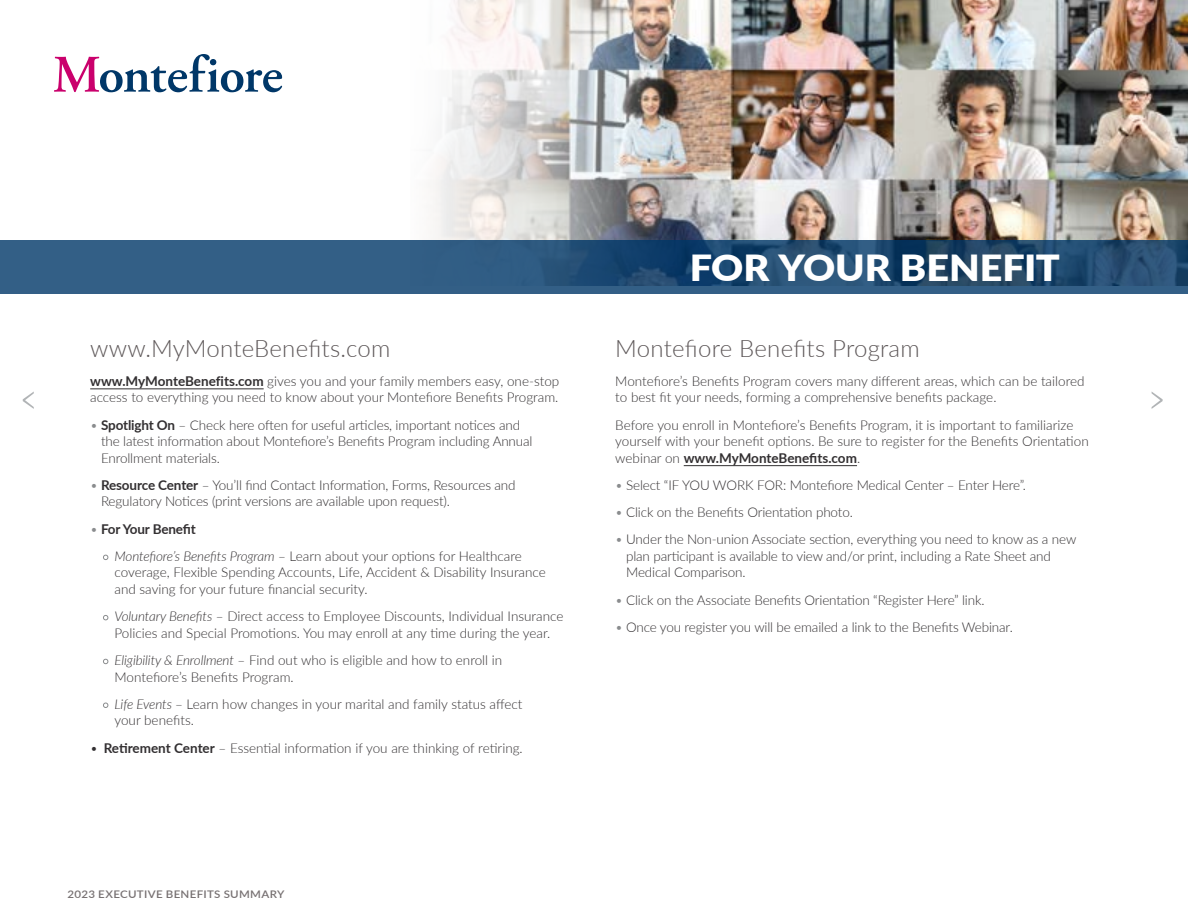
<style>
.page{position:relative;width:1188px;height:918px;background:#fff}
.page>*{position:absolute;margin:0;border:0;box-sizing:border-box;transform-origin:0 0}
.t1{font:900 36px "Lato";letter-spacing:-.005em;color:#fff;scale:1.1 1}
.t2{font:300 24px "Lato";letter-spacing:.01em;color:#5e5859}
.t3{font:300 13.5px/16.5px "Lato";letter-spacing:-.01em;color:#322f31}
.t4{font:700 13.5px "Lato";letter-spacing:-.01em;color:#322f31}
.t5{font:600 10.5px "Lato";letter-spacing:.025em;color:#777172;scale:1.1 1}
.s1{font-weight:700}
.s2{color:#8a8c8e}
.s3{font-weight:300;color:#8a8c8e}
.s4{font-weight:400;font-size:12px;color:#8a8c8e}
.s5{font-style:italic}
</style>
<div class="page">
<svg style="left:23px;top:392px;width:11px;height:17px"></svg>
<svg style="left:1152px;top:392px;width:11px;height:17px"></svg>
<img style="left:453px;top:0;width:735px;height:240px">
<img style="left:74px;top:1px;width:911px;height:239px">
<svg style="left:143px;top:109px;width:18px;height:15px"></svg>
<svg style="left:272px;top:109px;width:9px;height:11px"></svg>
<svg style="left:54px;top:54px;width:228px;height:38px"></svg>
<svg style="left:0;top:240px;width:1188px;height:54px;background:#29547a"></svg>
<hr style="left:90px;top:389px;width:174px;height:1px;background:#322f31">
<hr style="left:684px;top:465px;width:173px;height:1px;background:#322f31">
<h2 class="t2" style="left:90px;top:331px;width:302px">www.MyMonteBenefits.com</h2>
<p class="t3" style="left:90px;top:372px;width:471px"><span class="s1">www.MyMonteBenefits.com</span> gives you and your family members easy, one-stop access to everything you need to know about your Montefiore Benefits Program.</p>
<p class="t3" style="left:101px;top:416px;width:433px;text-indent:-11px"><span class="s2">•</span> <span class="s1">Spotlight On</span> – Check here often for useful articles, important notices and the latest information about Montefiore’s Benefits Program including Annual<br>Enrollment materials.</p>
<p class="t3" style="left:101px;top:476px;width:416px;text-indent:-11px"><span class="s2">•</span> <span class="s1">Resource Center</span> – You’ll find Contact Information, Forms, Resources and<br>Regulatory Notices (print versions are available upon request).</p>
<p class="t4" style="left:90px;top:519px;width:107px"><span class="s3">•</span> For Your Benefit</p>
<p class="t3" style="left:115px;top:547px;width:433px;text-indent:-12px"><span class="s4">•</span> <span class="s5">Montefiore’s Benefits Program</span> – Learn about your options for Healthcare coverage, Flexible Spending Accounts, Life, Accident &amp; Disability Insurance and saving for your future financial security.</p>
<p class="t3" style="left:102px;top:608px;width:463px;text-align:center"><span class="s4">•</span> <span class="s5">Voluntary Benefits</span> – Direct access to Employee Discounts, Individual Insurance<br>Policies and Special Promotions. You may enroll at any time during the year.</p>
<p class="t3" style="left:115px;top:651px;width:389px;text-indent:-12px"><span class="s4">•</span> <span class="s5">Eligibility &amp; Enrollment</span> – Find out who is eligible and how to enroll in<br>Montefiore’s Benefits Program.</p>
<p class="t3" style="left:115px;top:695px;width:410px;text-indent:-12px"><span class="s4">•</span> <span class="s5">Life Events</span> – Learn how changes in your marital and family status affect your benefits.</p>
<p class="t3" style="left:90px;top:739px;width:434px">• <span class="s1">Retirement Center</span> – Essential information if you are thinking of retiring.</p>
<h1 class="t1" style="left:690px;top:241px;width:338px">FOR YOUR BENEFIT</h1>
<h2 class="t2" style="left:615px;top:331px;width:306px">Montefiore Benefits Program</h2>
<p class="t3" style="left:615px;top:372px;width:471px">Montefiore’s Benefits Program covers many different areas, which can be tailored to best fit your needs, forming a comprehensive benefits package.</p>
<p class="t3" style="left:615px;top:416px;width:475px">Before you enroll in Montefiore’s Benefits Program, it is important to familiarize yourself with your benefit options. Be sure to register for the Benefits Orientation webinar on <span class="s1">www.MyMonteBenefits.com</span>.</p>
<p class="t3" style="left:615px;top:476px;width:412px"><span class="s2">•</span> Select “IF YOU WORK FOR: Montefiore Medical Center – Enter Here”.</p>
<p class="t3" style="left:615px;top:504px;width:239px"><span class="s2">•</span> Click on the Benefits Orientation photo.</p>
<p class="t3" style="left:626px;top:531px;width:452px;text-indent:-11px"><span class="s2">•</span> Under the Non-union Associate section, everything you need to know as a new plan participant is available to view and/or print, including a Rate Sheet and<br>Medical Comparison.</p>
<p class="t3" style="left:615px;top:591px;width:371px"><span class="s2">•</span> Click on the Associate Benefits Orientation “Register Here” link.</p>
<p class="t3" style="left:615px;top:618px;width:399px"><span class="s2">•</span> Once you register you will be emailed a link to the Benefits Webinar.</p>
<p class="t5" style="left:68px;top:886px;width:199px">2023 EXECUTIVE BENEFITS SUMMARY</p>
</div>
